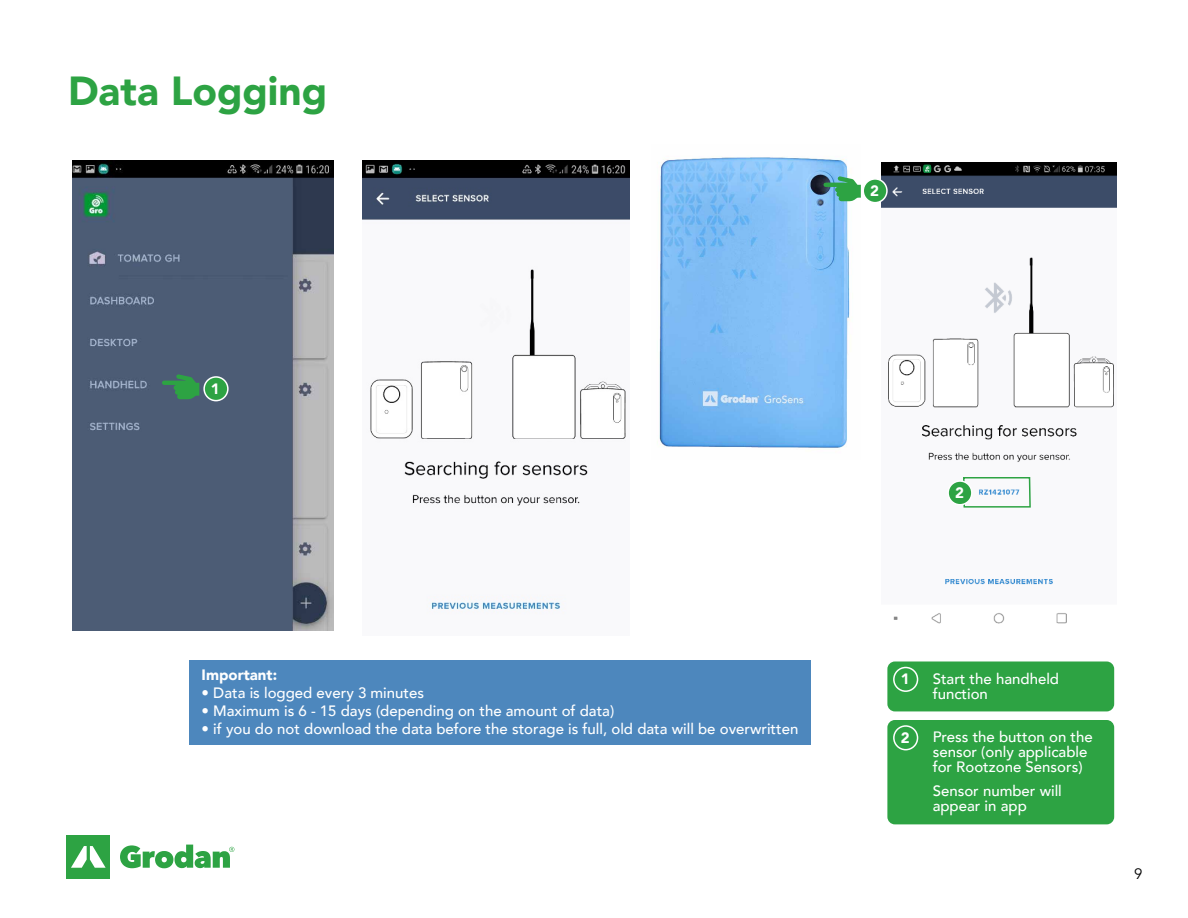
<style>
.page{position:relative;width:1188px;height:918px;background:#fff}
.page>*{position:absolute;margin:0;border:0;box-sizing:border-box;transform-origin:0 0}
.t1{font:900 40.5px "Avenir";color:#2da343}
.t2{font:500 15px/15px "Avenir";color:#fff}
.t3{font:900 15px "Avenir";color:#fff}
.t4{font:15px "Avenir";color:#000}
</style>
<div class="page">
<div style="left:67px;top:835px;width:43px;height:44px;background:#2da343"></div>
<svg style="left:71px;top:846px;width:35px;height:22px"></svg>
<svg style="left:120px;top:845px;width:114px;height:23px"></svg>
<img style="left:72px;top:161px;width:261px;height:470px">
<img style="left:363px;top:161px;width:267px;height:451px">
<img style="left:657px;top:157px;width:194px;height:291px">
<img style="left:881px;top:163px;width:235px;height:461px">
<svg style="left:162px;top:374px;width:37px;height:25px"></svg>
<svg style="left:823px;top:176px;width:38px;height:25px"></svg>
<div style="left:189px;top:661px;width:622px;height:84px;background:#4d87bd"></div>
<svg style="left:962px;top:476px;width:70px;height:32px"></svg>
<div style="left:887px;top:720px;width:227px;height:104px;background:#2da343;border-radius:8px"></div>
<div style="left:887px;top:662px;width:227px;height:49px;background:#2da343;border-radius:8px"></div>
<div style="left:893px;top:725px;width:25px;height:25px;border:2px solid #fff;border-radius:50%"></div>
<div style="left:863px;top:179px;width:24px;height:24px;background:#2da343;border-radius:50%"></div>
<div style="left:863px;top:178px;width:25px;height:25px;border:2px solid #fff;border-radius:50%"></div>
<div style="left:948px;top:481px;width:24px;height:24px;background:#2da343;border-radius:50%"></div>
<div style="left:947px;top:480px;width:26px;height:26px;border:2px solid #fff;border-radius:50%"></div>
<div style="left:893px;top:667px;width:25px;height:25px;border:2px solid #fff;border-radius:50%"></div>
<div style="left:204px;top:377px;width:24px;height:24px;background:#2da343;border-radius:50%"></div>
<div style="left:203px;top:376px;width:26px;height:25px;border:2px solid #fff;border-radius:50%"></div>
<h1 class="t1" style="left:68px;top:56px;width:261px">Data Logging</h1>
<p class="t3" style="left:870px;top:178px;width:10px">2</p>
<p class="t3" style="left:211px;top:376px;width:10px">1</p>
<p class="t3" style="left:202px;top:662px;width:77px">Important:</p>
<p class="t2" style="left:202px;top:684px;width:224px">• Data is logged every 3 minutes</p>
<p class="t2" style="left:202px;top:702px;width:414px">• Maximum is 6 - 15 days (depending on the amount of data)</p>
<p class="t2" style="left:202px;top:720px;width:598px">• if you do not download the data before the storage is full, old data will be overwritten</p>
<p class="t3" style="left:955px;top:480px;width:10px">2</p>
<p class="t3" style="left:901px;top:666px;width:10px">1</p>
<p class="t3" style="left:901px;top:725px;width:10px">2</p>
<p class="t2" style="left:933px;top:670px;width:128px">Start the handheld function</p>
<p class="t2" style="left:933px;top:729px;width:162px">Press the button on the sensor (only applicable for Rootzone Sensors)</p>
<p class="t2" style="left:933px;top:783px;width:131px">Sensor number will appear in app</p>
<p class="t4" style="left:1134px;top:865px;width:10px">9</p>
</div>
